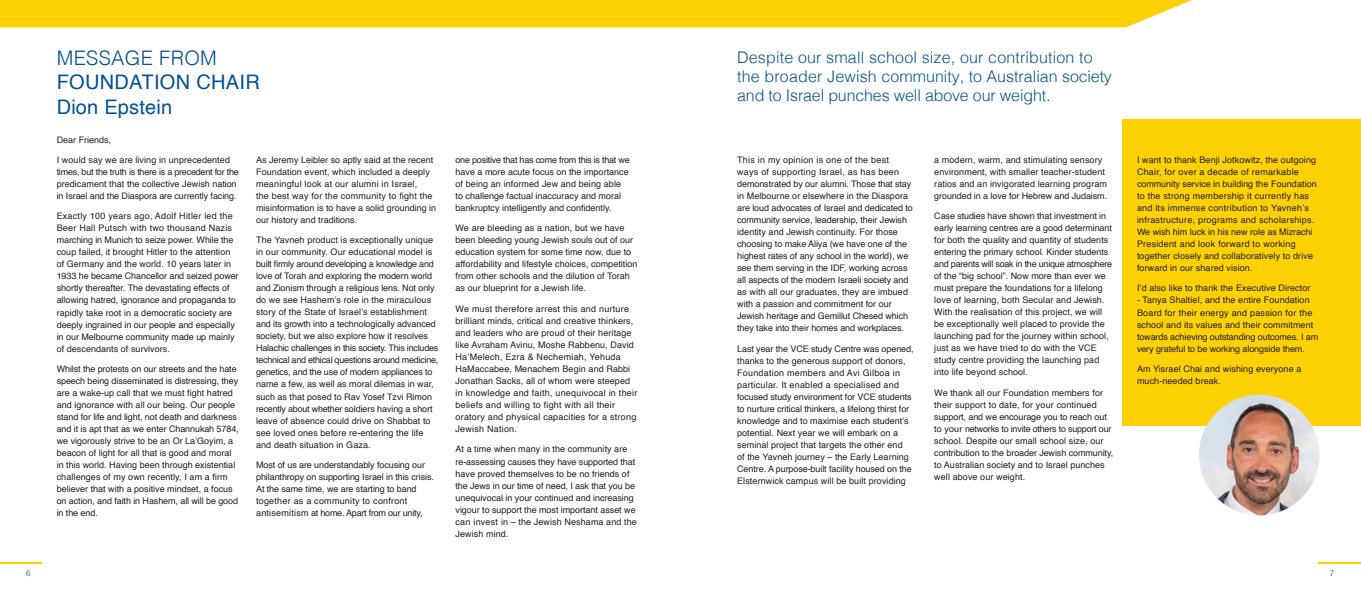
<style>
.page{position:relative;width:1361px;height:596px;background:#fff}
.page>*{position:absolute;margin:0;border:0;box-sizing:border-box;transform-origin:0 0}
.YAV_HEAD_A{font:20px/24px "Helvetica";letter-spacing:.015em;color:#045191}
.YAV_SUBHEAD_AA{font:20px "Helvetica";letter-spacing:.01em;color:#045191}
.YAV_BODY_COPY_A{font:300 16px/19px "Helvetica";color:#045191}
.YAV_BODY_COPY_A-2{font:9px/12px "Helvetica";letter-spacing:.005em;color:#231f20}
.YAV_BODY_COPY_A-3{font:9px/12px "Helvetica";letter-spacing:.025em;color:#231f20}
.t1{font:300 8px "Helvetica";color:#0153a0}
.s1{font-weight:300}
</style>
<div class="page">
<hr style="left:1318px;top:561px;width:43px;height:2px;background:#fed105">
<div style="left:1123px;top:119px;width:238px;height:306px;background:#fed105"></div>
<img style="left:1199px;top:394px;width:120px;height:121px;border-radius:60px">
<div style="left:0;top:0;width:1192px;height:27px;background:#fed105"></div>
<hr style="left:0;top:561px;width:42px;height:2px;background:#fed105">
<p class="t1" style="left:26px;top:566px;width:6px">6</p>
<p class="YAV_HEAD_A" style="left:57px;top:47px;width:205px"><span class="s1">MESSAGE FROM<br></span>FOUNDATION CHAIR</p>
<p class="YAV_SUBHEAD_AA" style="left:57px;top:91px;width:117px">Dion Epstein</p>
<p class="YAV_BODY_COPY_A-2" style="left:57px;top:154px;width:184px">I would say we are living in unprecedented times, but the truth is there is a precedent for the predicament that the collective Jewish nation in Israel and the Diaspora are currently facing.</p>
<p class="YAV_BODY_COPY_A-2" style="left:57px;top:210px;width:183px">Exactly 100 years ago, Adolf Hitler led the Beer Hall Putsch with two thousand Nazis marching in Munich to seize power. While the coup failed, it brought Hitler to the attention of Germany and the world. 10 years later in 1933 he became Chancellor and seized power shortly thereafter. The devastating effects of allowing hatred, ignorance and propaganda to rapidly take root in a democratic society are deeply ingrained in our people and especially in our Melbourne community made up mainly of descendants of survivors.</p>
<p class="YAV_BODY_COPY_A-2" style="left:57px;top:363px;width:184px">Whilst the protests on our streets and the hate speech being disseminated is distressing, they are a wake-up call that we must fight hatred and ignorance with all our being. Our people stand for life and light, not death and darkness and it is apt that as we enter Channukah 5784, we vigorously strive to be an Or La’Goyim, a beacon of light for all that is good and moral in this world. Having been through existential challenges of my own recently, I am a firm believer that with a positive mindset, a focus on action, and faith in Hashem, all will be good in the end.</p>
<p class="YAV_BODY_COPY_A-2" style="left:57px;top:134px;width:56px">Dear Friends,</p>
<p class="YAV_BODY_COPY_A-2" style="left:256px;top:154px;width:182px">As Jeremy Leibler so aptly said at the recent Foundation event, which included a deeply meaningful look at our alumni in Israel,<br>the best way for the community to fight the misinformation is to have a solid grounding in our history and traditions.</p>
<p class="YAV_BODY_COPY_A-2" style="left:256px;top:234px;width:184px">The Yavneh product is exceptionally unique in our community. Our educational model is built firmly around developing a knowledge and love of Torah and exploring the modern world and Zionism through a religious lens. Not only do we see Hashem’s role in the miraculous story of the State of Israel’s establishment and its growth into a technologically advanced society, but we also explore how it resolves Halachic challenges in this society. This includes technical and ethical questions around medicine, genetics, and the use of modern appliances to name a few, as well as moral dilemas in war, such as that posed to Rav Yosef Tzvi Rimon recently about whether soldiers having a short leave of absence could drive on Shabbat to see loved ones before re-entering the life and death situation in Gaza.</p>
<p class="YAV_BODY_COPY_A-2" style="left:256px;top:459px;width:179px">Most of us are understandably focusing our philanthropy on supporting Israel in this crisis.<br>At the same time, we are starting to band together as a community to confront antisemitism at home. Apart from our unity,</p>
<p class="YAV_BODY_COPY_A-2" style="left:455px;top:154px;width:176px">one positive that has come from this is that we have a more acute focus on the importance of being an informed Jew and being able to challenge factual inaccuracy and moral bankruptcy intelligently and confidently.</p>
<p class="YAV_BODY_COPY_A-2" style="left:455px;top:222px;width:184px">We are bleeding as a nation, but we have been bleeding young Jewish souls out of our education system for some time now, due to affordability and lifestyle choices, competition from other schools and the dilution of Torah as our blueprint for a Jewish life.</p>
<p class="YAV_BODY_COPY_A-3" style="left:455px;top:303px;width:183px">We must therefore arrest this and nurture brilliant minds, critical and creative thinkers, and leaders who are proud of their heritage like Avraham Avinu, Moshe Rabbenu, David Ha’Melech, Ezra &amp; Nechemiah, Yehuda HaMaccabee, Menachem Begin and Rabbi Jonathan Sacks, all of whom were steeped in knowledge and faith, unequivocal in their beliefs and willing to fight with all their oratory and physical capacities for a strong Jewish Nation.</p>
<p class="YAV_BODY_COPY_A-2" style="left:455px;top:443px;width:183px">At a time when many in the community are re-assessing causes they have supported that have proved themselves to be no friends of the Jews in our time of need, I ask that you be unequivocal in your continued and increasing vigour to support the most important asset we can invest in – the Jewish Neshama and the Jewish mind.</p>
<p class="YAV_BODY_COPY_A" style="left:737px;top:46px;width:376px">Despite our small school size, our contribution to the broader Jewish community, to Australian society and to Israel punches well above our weight.</p>
<p class="YAV_BODY_COPY_A-2" style="left:737px;top:154px;width:177px">This in my opinion is one of the best<br>ways of supporting Israel, as has been demonstrated by our alumni. Those that stay in Melbourne or elsewhere in the Diaspora are loud advocates of Israel and dedicated to community service, leadership, their Jewish identity and Jewish continuity. For those choosing to make Aliya (we have one of the highest rates of any school in the world), we see them serving in the IDF, working across all aspects of the modern Israeli society and as with all our graduates, they are imbued with a passion and commitment for our Jewish heritage and Gemillut Chesed which they take into their homes and workplaces.</p>
<p class="YAV_BODY_COPY_A-2" style="left:737px;top:342px;width:178px">Last year the VCE study Centre was opened, thanks to the generous support of donors, Foundation members and Avi Gilboa in particular. It enabled a specialised and focused study environment for VCE students to nurture critical thinkers, a lifelong thirst for knowledge and to maximise each student’s potential. Next year we will embark on a seminal project that targets the other end<br>of the Yavneh journey – the Early Learning Centre. A purpose-built facility housed on the Elsternwick campus will be built providing</p>
<p class="YAV_BODY_COPY_A-2" style="left:934px;top:154px;width:174px">a modern, warm, and stimulating sensory environment, with smaller teacher-student ratios and an invigorated learning program grounded in a love for Hebrew and Judaism.</p>
<p class="YAV_BODY_COPY_A-2" style="left:934px;top:210px;width:179px">Case studies have shown that investment in early learning centres are a good determinant for both the quality and quantity of students entering the primary school. Kinder students and parents will soak in the unique atmosphere of the “big school”. Now more than ever we must prepare the foundations for a lifelong love of learning, both Secular and Jewish.<br>With the realisation of this project, we will be exceptionally well placed to provide the launching pad for the journey within school, just as we have tried to do with the VCE study centre providing the launching pad into life beyond school.</p>
<p class="YAV_BODY_COPY_A-2" style="left:934px;top:387px;width:180px">We thank all our Foundation members for their support to date, for your continued support, and we encourage you to reach out to your networks to invite others to support our school. Despite our small school size, our contribution to the broader Jewish community, to Australian society and to Israel punches well above our weight.</p>
<p class="YAV_BODY_COPY_A-2" style="left:1137px;top:154px;width:181px">I want to thank Benji Jotkowitz, the outgoing Chair, for over a decade of remarkable community service in building the Foundation to the strong membership it currently has and its immense contribution to Yavneh’s infrastructure, programs and scholarships.<br>We wish him luck in his new role as Mizrachi President and look forward to working together closely and collaboratively to drive forward in our shared vision.</p>
<p class="YAV_BODY_COPY_A-2" style="left:1137px;top:282px;width:175px">I’d also like to thank the Executive Director</p>
<p class="YAV_BODY_COPY_A-2" style="left:1137px;top:294px;width:183px">- Tanya Shaltiel, and the entire Foundation Board for their energy and passion for the school and its values and their commitment towards achieving outstanding outcomes. I am very grateful to be working alongside them.</p>
<p class="YAV_BODY_COPY_A-2" style="left:1137px;top:363px;width:166px">Am Yisrael Chai and wishing everyone a much-needed break.</p>
<p class="t1" style="left:1329px;top:566px;width:6px">7</p>
</div>
